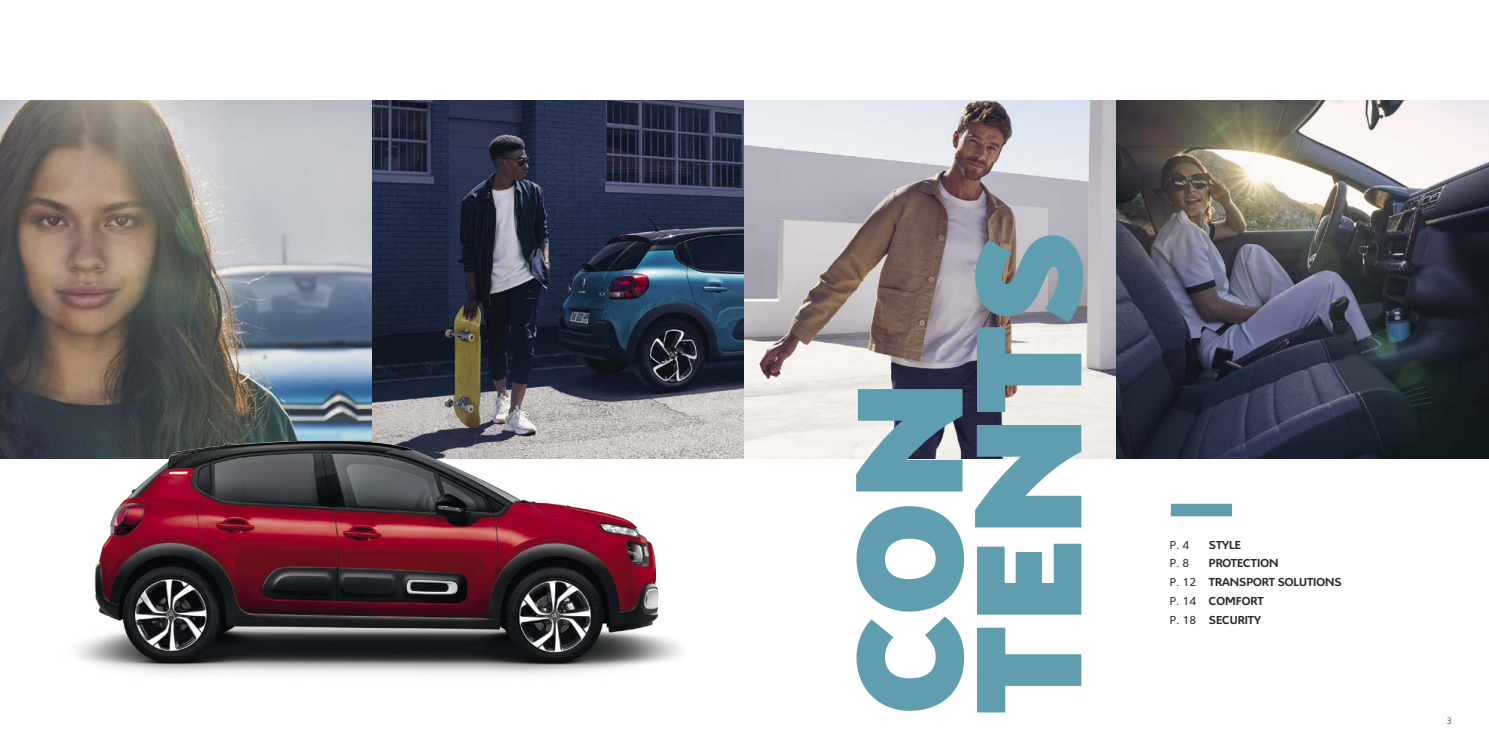
<style>
.page{position:relative;width:1489px;height:745px;background:#fff}
.page>*{position:absolute;margin:0;border:0;box-sizing:border-box;transform-origin:0 0}
.t1{font:900 162.5px/118.8px "Citroen";color:#609eaf}
.t2{font:700 12.5px/18.8px "Citroen";color:#292929}
.t3{font:12.5px "Citroen";color:#292929}
.t4{font:300 10px "Citroen";color:#000}
.s1{font-weight:400}
</style>
<div class="page">
<img style="left:0;top:100px;width:1488px;height:358px">
<div style="left:1170px;top:503px;width:61px;height:13px;background:#609eaf"></div>
<img style="left:54px;top:418px;width:636px;height:258px">
<h1 class="t1" style="left:841px;top:715px;width:486px;rotate:-90deg">CON<br>TENTS</h1>
<p class="t3" style="left:1169px;top:536px;width:21px">P. 4</p>
<p class="t2" style="left:1208px;top:534px;width:34px">STYLE</p>
<p class="t3" style="left:1169px;top:554px;width:21px">P. 8</p>
<p class="t2" style="left:1169px;top:553px;width:173px;text-indent:39px">PROTECTION<br><span class="s1">P. 12</span> TRANSPORT SOLUTIONS<br><span class="s1">P. 14</span> COMFORT<br><span class="s1">P. 18</span> SECURITY</p>
<p class="t4" style="left:1446px;top:713px;width:7px">3</p>
</div>
